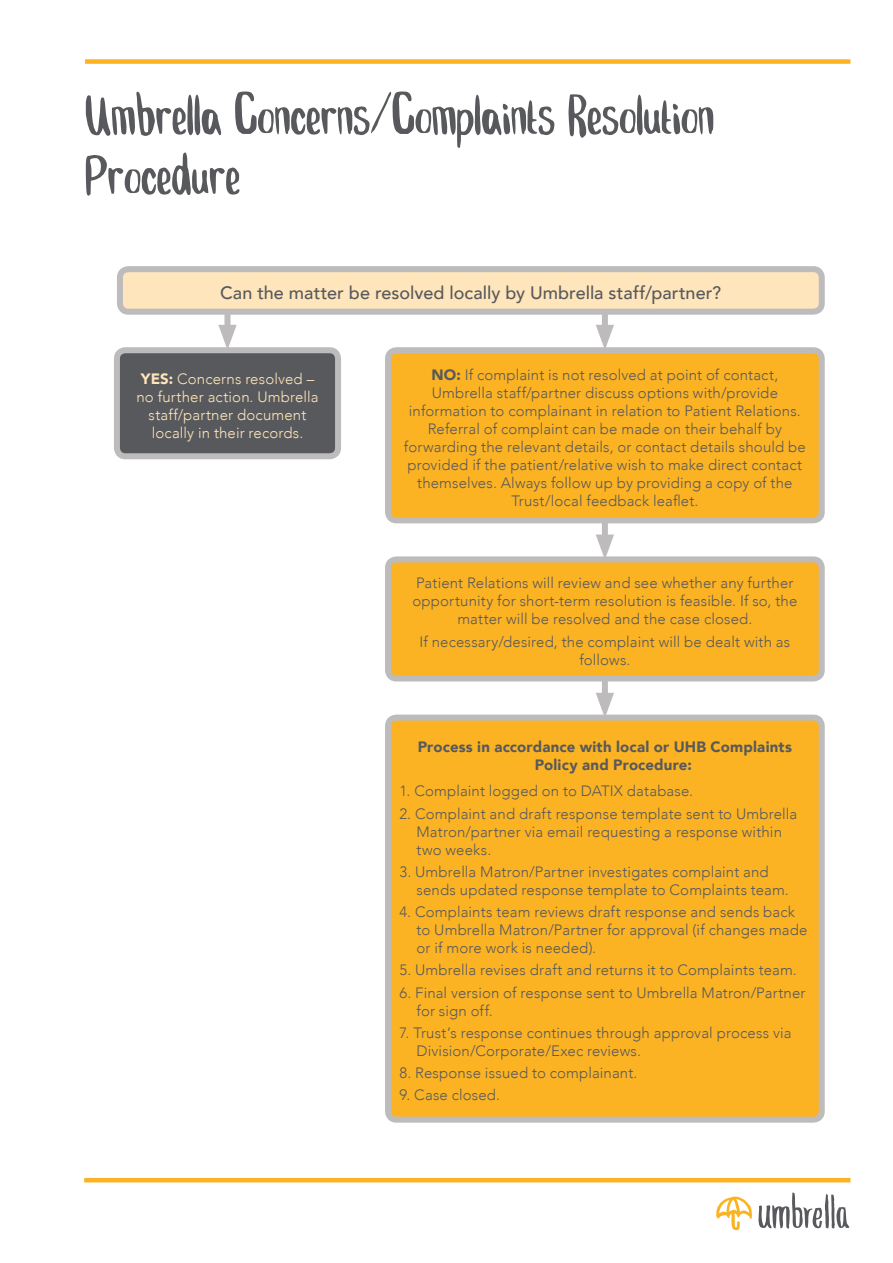
<style>
.page{position:relative;width:893px;height:1263px;background:#fff}
.page>*{position:absolute;margin:0;border:0;box-sizing:border-box;transform-origin:0 0}
.t1{font:72px/60px "Umbrella Brandfont 3 Regular";color:#58595c}
.t2{font:500 18px "Avenir";color:#58595c}
.t3{font:300 15px/18px "Avenir";letter-spacing:.01em;color:#58595c}
.t4{font:300 15px/18px "Avenir";letter-spacing:.01em;color:#fee5bb;text-align:center}
.t5{font:900 15px/18px "Avenir";letter-spacing:.01em;color:#58595c}
.s1{font-weight:900}
</style>
<div class="page">
<div style="left:602px;top:311px;width:6px;height:24px;background:#bdbbbc"></div>
<svg style="left:596px;top:325px;width:18px;height:22px"></svg>
<div style="left:224px;top:311px;width:6px;height:24px;background:#bdbbbc"></div>
<svg style="left:218px;top:325px;width:19px;height:22px"></svg>
<div style="left:602px;top:519px;width:6px;height:26px;background:#bdbbbc"></div>
<svg style="left:596px;top:535px;width:18px;height:21px"></svg>
<div style="left:602px;top:676px;width:6px;height:27px;background:#bdbbbc"></div>
<svg style="left:596px;top:693px;width:18px;height:22px"></svg>
<div style="left:120px;top:269px;width:702px;height:43px;background:#fee5bb;border-radius:9px"></div>
<div style="left:117px;top:266px;width:708px;height:49px;border:6px solid #bdbbbc;border-radius:9px"></div>
<div style="left:117px;top:350px;width:221px;height:106px;background:#58595c;border-radius:9px"></div>
<div style="left:114px;top:347px;width:227px;height:112px;border:6px solid #bdbbbc;border-radius:9px"></div>
<div style="left:388px;top:350px;width:434px;height:170px;background:#fbb323;border-radius:9px"></div>
<div style="left:385px;top:347px;width:440px;height:176px;border:6px solid #bdbbbc;border-radius:9px"></div>
<div style="left:388px;top:559px;width:434px;height:119px;background:#fbb323;border-radius:9px"></div>
<div style="left:385px;top:556px;width:440px;height:125px;border:6px solid #bdbbbc;border-radius:9px"></div>
<div style="left:388px;top:718px;width:434px;height:402px;background:#fbb323;border-radius:9px"></div>
<div style="left:385px;top:715px;width:440px;height:408px;border:6px solid #bdbbbc;border-radius:9px"></div>
<hr style="left:84px;top:1178px;width:766px;height:4px;background:#fbb323">
<div style="left:85px;top:59px;width:765px;height:5px;background:#fbb323"></div>
<svg style="left:716px;top:1192px;width:133px;height:38px"></svg>
<h1 class="t1" style="left:85px;top:87px;width:630px">Umbrella Concerns/Complaints Resolution<br>Procedure</h1>
<p class="t2" style="left:220px;top:278px;width:503px">Can the matter be resolved locally by Umbrella staff/partner?</p>
<p class="t4" style="left:136px;top:370px;width:184px"><span class="s1">YES:</span> Concerns resolved – no further action. Umbrella staff/partner document locally in their records.</p>
<p class="t3" style="left:404px;top:366px;width:403px;text-align:center"><span class="s1">NO:</span> If complaint is not resolved at point of contact, Umbrella staff/partner discuss options with/provide information to complainant in relation to Patient Relations.<br>Referral of complaint can be made on their behalf by forwarding the relevant details, or contact details should be provided if the patient/relative wish to make direct contact themselves. Always follow up by providing a copy of the Trust/local feedback leaflet.</p>
<p class="t3" style="left:412px;top:574px;width:387px;text-align:center">Patient Relations will review and see whether any further opportunity for short-term resolution is feasible. If so, the matter will be resolved and the case closed.</p>
<p class="t3" style="left:419px;top:632px;width:372px;text-align:center">If necessary/desired, the complaint will be dealt with as follows.</p>
<p class="t5" style="left:535px;top:737px;width:259px;text-indent:-117px">Process in accordance with local or UHB Complaints<br>Policy and Procedure:</p>
<p class="t3" style="left:399px;top:782px;width:295px">1. Complaint logged on to DATIX database.</p>
<p class="t3" style="left:416px;top:804px;width:382px;text-indent:-17px">2. Complaint and draft response template sent to Umbrella<br>Matron/partner via email requesting a response within two weeks.</p>
<p class="t3" style="left:416px;top:863px;width:374px;text-indent:-17px">3. Umbrella Matron/Partner investigates complaint and sends updated response template to Complaints team.</p>
<p class="t3" style="left:416px;top:903px;width:393px;text-indent:-17px">4. Complaints team reviews draft response and sends back to Umbrella Matron/Partner for approval (if changes made or if more work is needed).</p>
<p class="t3" style="left:399px;top:961px;width:399px">5. Umbrella revises draft and returns it to Complaints team.</p>
<p class="t3" style="left:416px;top:983px;width:390px;text-indent:-17px">6. Final version of response sent to Umbrella Matron/Partner for sign off.</p>
<p class="t3" style="left:416px;top:1024px;width:376px;text-indent:-17px">7. Trust’s response continues through approval process via<br>Division/Corporate/Exec reviews.</p>
<p class="t3" style="left:399px;top:1064px;width:239px">8. Response issued to complainant.</p>
<p class="t3" style="left:399px;top:1086px;width:102px">9. Case closed.</p>
</div>
